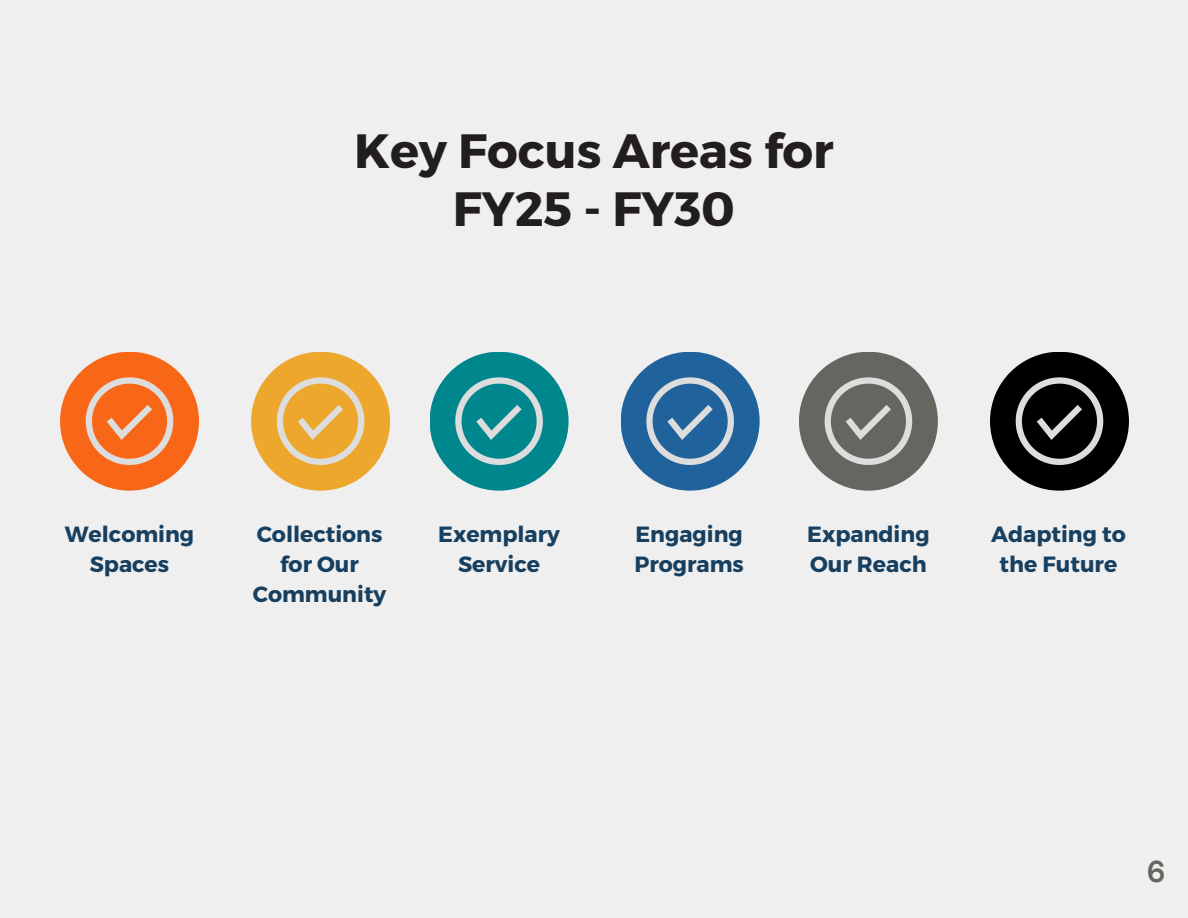
<style>
.page{position:relative;width:1188px;height:918px;background:#efefef}
.page>*{position:absolute;margin:0;border:0;box-sizing:border-box;transform-origin:0 0}
.t1{font:700 48.15px/57.3px "Montserrat";color:#221e20;text-align:center}
.t2{font:700 30px "DM Sans";color:#666660}
.t3{font:700 22.05px/30.3px "Montserrat";color:#173f5f;text-align:center}
</style>
<div class="page">
<div style="left:60px;top:352px;width:139px;height:139px;background:#f86717;border-radius:50%"></div>
<div style="left:251px;top:352px;width:139px;height:139px;background:#eca72c;border-radius:50%"></div>
<svg style="left:86px;top:377px;width:87px;height:88px"></svg>
<svg style="left:277px;top:377px;width:87px;height:88px"></svg>
<div style="left:430px;top:352px;width:139px;height:139px;background:#00878d;border-radius:50%"></div>
<div style="left:621px;top:352px;width:139px;height:139px;background:#20639c;border-radius:50%"></div>
<svg style="left:455px;top:377px;width:88px;height:88px"></svg>
<svg style="left:646px;top:377px;width:88px;height:88px"></svg>
<div style="left:799px;top:352px;width:139px;height:139px;background:#666660;border-radius:50%"></div>
<div style="left:990px;top:352px;width:139px;height:139px;background:#000;border-radius:50%"></div>
<svg style="left:825px;top:377px;width:87px;height:88px"></svg>
<svg style="left:1016px;top:377px;width:87px;height:88px"></svg>
<h1 class="t1" style="left:354px;top:120px;width:481px">Key Focus Areas for<br>FY25 - FY30</h1>
<p class="t3" style="left:65px;top:518px;width:131px">Welcoming<br>Spaces</p>
<p class="t3" style="left:253px;top:518px;width:135px">Collections for Our<br>Community</p>
<p class="t3" style="left:438px;top:518px;width:123px">Exemplary<br>Service</p>
<p class="t3" style="left:634px;top:518px;width:111px;text-align:left">Engaging<br>Programs</p>
<p class="t3" style="left:807px;top:518px;width:124px;text-align:left">Expanding<br>Our Reach</p>
<p class="t3" style="left:991px;top:518px;width:136px">Adapting to the Future</p>
<h2 class="t2" style="left:1147px;top:852px;width:21px">6</h2>
</div>
